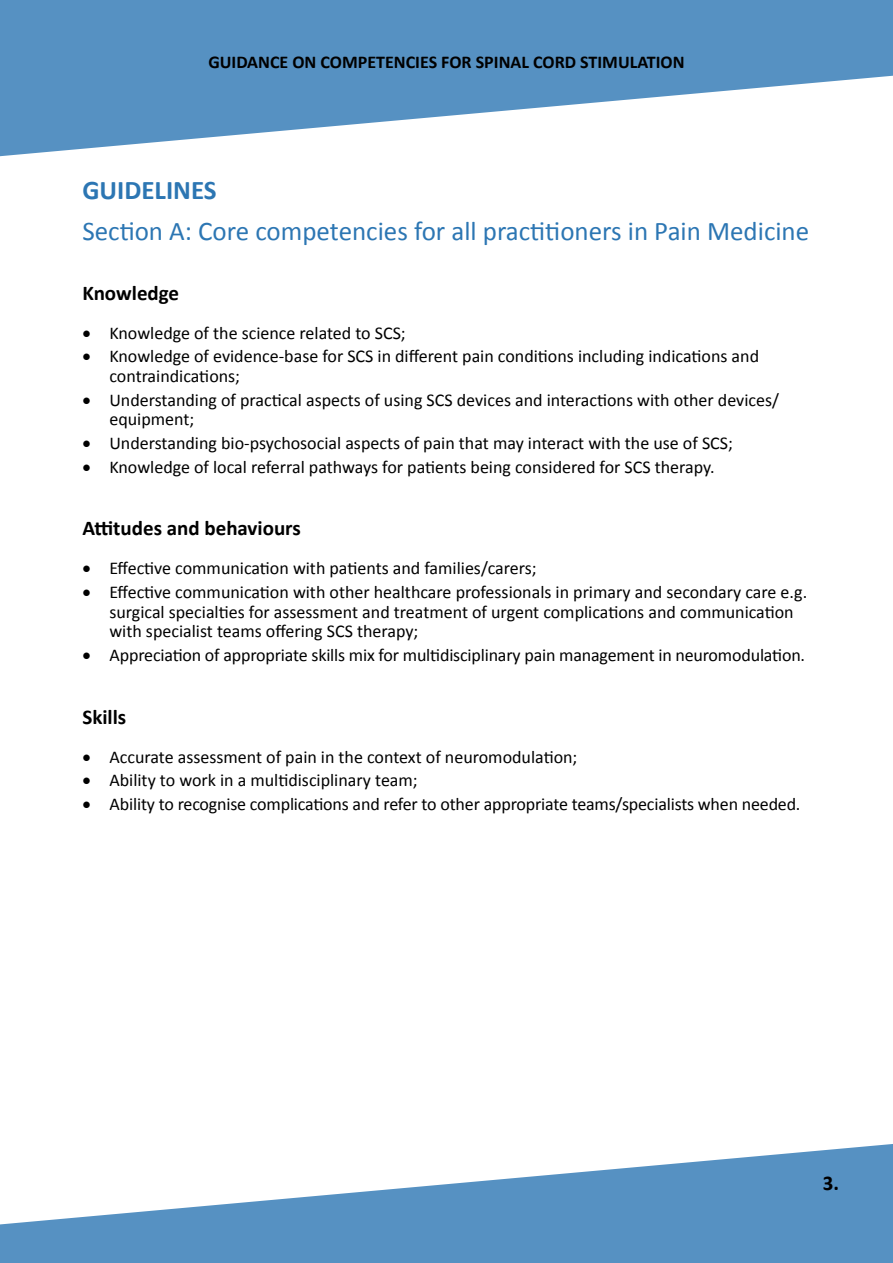
<style>
.page{position:relative;width:893px;height:1263px;background:#fff}
.page>*{position:absolute;margin:0;border:0;box-sizing:border-box;transform-origin:0 0}
.t1{font:27px "Calibri";color:#2c76b3}
.t2{font:700 27px "Calibri";color:#2c76b3}
.t3{font:700 21px "Calibri";color:#000}
.t4{font:18px/19.5px "Calibri";color:#000}
.t5{font:700 18px "Calibri";color:#000}
</style>
<div class="page">
<svg style="left:0;top:1144px;width:893px;height:119px;fill:#5691c2"></svg>
<svg style="left:0;top:0;width:893px;height:157px;fill:#5691c2"></svg>
<p class="t5" style="left:208px;top:51px;width:478px">GUIDANCE ON COMPETENCIES FOR SPINAL CORD STIMULATION</p>
<h1 class="t2" style="left:82px;top:173px;width:136px">GUIDELINES</h1>
<h1 class="t1" style="left:82px;top:214px;width:728px">Section A: Core competencies for all practitioners in Pain Medicine</h1>
<p class="t3" style="left:82px;top:279px;width:98px">Knowledge</p>
<p class="t4" style="left:82px;top:323px;width:325px">• Knowledge of the science related to SCS;</p>
<p class="t4" style="left:109px;top:347px;width:651px;text-indent:-27px">• Knowledge of evidence-base for SCS in different pain conditions including indications and contraindications;</p>
<p class="t4" style="left:109px;top:390px;width:671px;text-indent:-27px">• Understanding of practical aspects of using SCS devices and interactions with other devices/ equipment;</p>
<p class="t4" style="left:82px;top:433px;width:652px">• Understanding bio-psychosocial aspects of pain that may interact with the use of SCS;</p>
<p class="t4" style="left:82px;top:457px;width:634px">• Knowledge of local referral pathways for patients being considered for SCS therapy.</p>
<p class="t3" style="left:82px;top:515px;width:220px">Attitudes and behaviours</p>
<p class="t4" style="left:82px;top:559px;width:456px">• Effective communication with patients and families/carers;</p>
<p class="t4" style="left:109px;top:582px;width:699px;text-indent:-27px">• Effective communication with other healthcare professionals in primary and secondary care e.g. surgical specialties for assessment and treatment of urgent complications and communication with specialist teams offering SCS therapy;</p>
<p class="t4" style="left:82px;top:645px;width:724px">• Appreciation of appropriate skills mix for multidisciplinary pain management in neuromodulation.</p>
<p class="t3" style="left:82px;top:703px;width:45px">Skills</p>
<p class="t4" style="left:82px;top:747px;width:497px">• Accurate assessment of pain in the context of neuromodulation;</p>
<p class="t4" style="left:82px;top:771px;width:337px">• Ability to work in a multidisciplinary team;</p>
<p class="t4" style="left:82px;top:794px;width:720px">• Ability to recognise complications and refer to other appropriate teams/specialists when needed.</p>
<p class="t3" style="left:823px;top:1169px;width:18px">3.</p>
</div>
